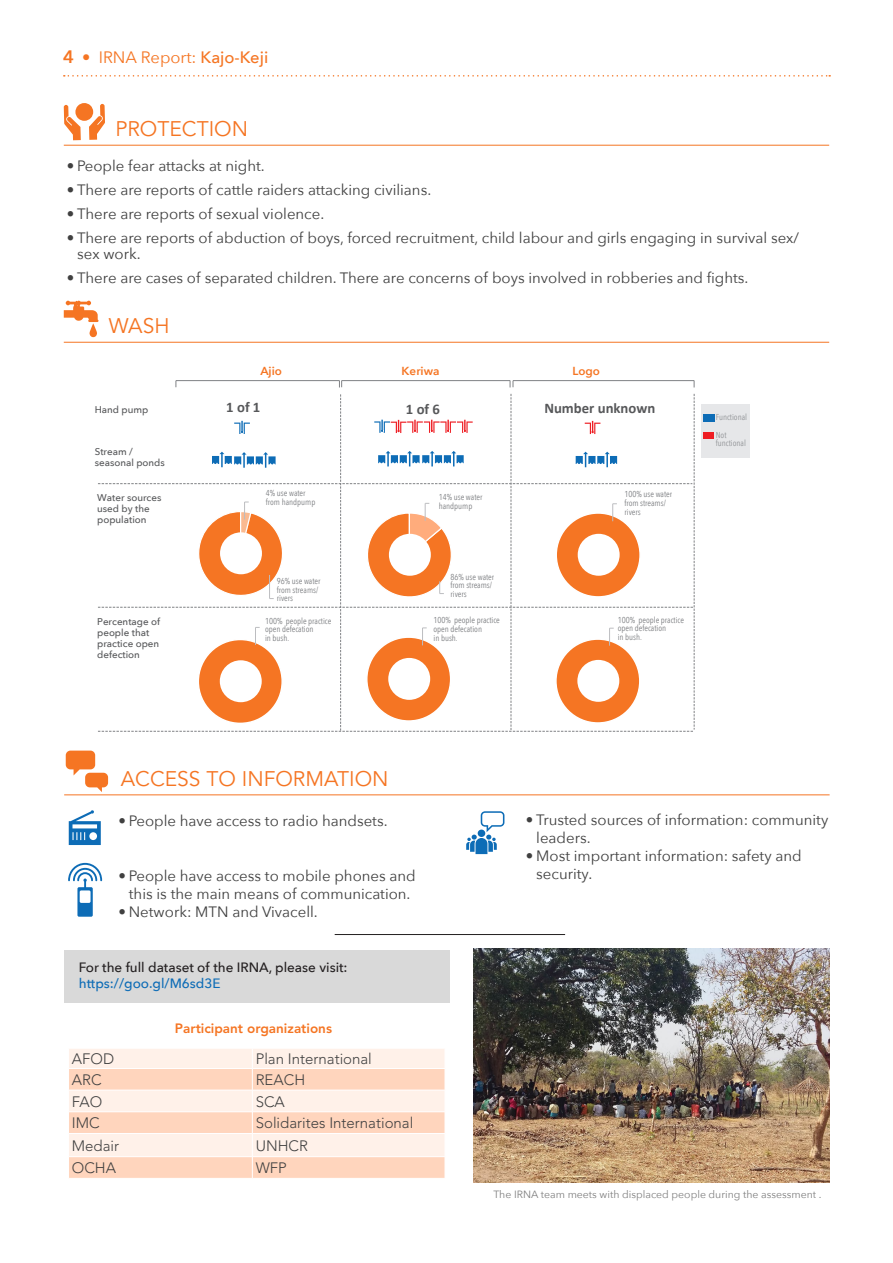
<style>
.page{position:relative;width:893px;height:1263px;background:#fff}
.page>*{position:absolute;margin:0;border:0;box-sizing:border-box;transform-origin:0 0}
.heads3{font:21px "Avenir LT Std";color:#f57523}
.t1{font:16.5px "Avenir Next";color:#f57523}
.t2{font:15px/18px "Avenir Next";color:#404040}
.ocha_table_text{font:300 15px "Avenir LT Std";color:#404040}
.t3{font:700 14.7px "Calibri";color:#57585a}
.t4{font:500 13.5px "Avenir Next";color:#231f20}
.t5{font:800 13.5px "Avenir LT Std";color:#f57523}
.t6{font:500 13.5px "Avenir Next";color:#0d6cb6}
.t7{font:600 11.7px "Avenir Next";color:#f57523}
.ocha_caption{font:10.5px "Avenir Next";color:#808080}
.t8{font:500 9.75px/11.1px "Avenir Next";color:#57585a}
.t9{font:8.55px/8.6px "Avenir Next Condensed";color:#808285}
.t10{font:8.55px/8.6px "Avenir Next Condensed";color:#939598}
.s1{font-weight:600;font-size:18px}
.s2{font-weight:500}
</style>
<div class="page">
<svg style="left:64px;top:75px;width:766px;height:2px"></svg>
<svg style="left:69px;top:1049px;width:376px;height:129px;background:#ffe4d4"></svg>
<hr style="left:64px;top:342px;width:765px;height:1px;background:#f57523">
<svg style="left:64px;top:301px;width:35px;height:37px"></svg>
<hr style="left:64px;top:145px;width:765px;height:1px;background:#f57523">
<svg style="left:64px;top:103px;width:41px;height:37px"></svg>
<img style="left:473px;top:948px;width:356px;height:234px">
<hr style="left:335px;top:934px;width:230px;height:1px;background:#231f20">
<div style="left:64px;top:950px;width:386px;height:53px;background:#d9d9d9"></div>
<hr style="left:176px;top:380px;width:163px;height:1px;background:#808285">
<svg style="left:339px;top:380px;width:3px;height:7px"></svg>
<hr style="left:342px;top:380px;width:168px;height:1px;background:#808285">
<svg style="left:510px;top:380px;width:4px;height:7px"></svg>
<hr style="left:513px;top:380px;width:181px;height:1px;background:#808285">
<div style="left:701px;top:404px;width:48px;height:54px;background:#e6e7e9"></div>
<div style="left:703px;top:414px;width:11px;height:7px;background:#0d6cb6"></div>
<div style="left:703px;top:432px;width:11px;height:7px;background:#ee1d23"></div>
<svg style="left:98px;top:394px;width:597px;height:338px"></svg>
<svg style="left:69px;top:810px;width:32px;height:35px"></svg>
<svg style="left:68px;top:863px;width:34px;height:54px"></svg>
<svg style="left:466px;top:811px;width:38px;height:43px"></svg>
<hr style="left:64px;top:794px;width:766px;height:1px;background:#f57523">
<svg style="left:66px;top:751px;width:42px;height:41px"></svg>
<p class="t1" style="left:63px;top:43px;width:207px"><span class="s1">4</span> <span class="s2">•</span> IRNA Report: <span class="s2">Kajo-Keji</span></p>
<p class="heads3" style="left:115px;top:117px;width:134px">PROTECTION</p>
<p class="t2" style="left:67px;top:156px;width:199px">• People fear attacks at night.</p>
<p class="t2" style="left:67px;top:180px;width:366px">• There are reports of cattle raiders attacking civilians.</p>
<p class="t2" style="left:67px;top:204px;width:259px">• There are reports of sexual violence.</p>
<p class="t2" style="left:77px;top:228px;width:723px;line-height:16.5px;text-indent:-10px">• There are reports of abduction of boys, forced recruitment, child labour and girls engaging in survival sex/ sex work.</p>
<p class="t2" style="left:67px;top:268px;width:683px">• There are cases of separated children. There are concerns of boys involved in robberies and fights.</p>
<p class="heads3" style="left:109px;top:314px;width:62px">WASH</p>
<p class="t7" style="left:260px;top:361px;width:23px">Ajio</p>
<p class="t7" style="left:402px;top:361px;width:39px">Keriwa</p>
<p class="t7" style="left:573px;top:361px;width:29px">Logo</p>
<p class="t8" style="left:95px;top:404px;width:55px">Hand pump</p>
<p class="t3" style="left:226px;top:398px;width:36px">1 of 1</p>
<p class="t3" style="left:406px;top:399px;width:36px">1 of 6</p>
<p class="t3" style="left:544px;top:399px;width:112px">Number unknown</p>
<p class="t8" style="left:95px;top:446px;width:72px">Stream / seasonal ponds</p>
<p class="t8" style="left:97px;top:492px;width:66px">Water sources used by the population</p>
<p class="t8" style="left:97px;top:616px;width:64px">Percentage of people that practice open defection</p>
<p class="t9" style="left:266px;top:489px;width:51px">4% use water from handpump</p>
<p class="t9" style="left:277px;top:576px;width:45px">96% use water from streams/ rivers</p>
<p class="t9" style="left:439px;top:492px;width:45px">14% use water handpump</p>
<p class="t9" style="left:450px;top:572px;width:45px">86% use water from streams/ rivers</p>
<p class="t9" style="left:624px;top:490px;width:49px">100% use water from streams/ rivers</p>
<p class="t9" style="left:265px;top:616px;width:68px">100% people practice open defecation<br>in bush.</p>
<p class="t9" style="left:433px;top:616px;width:68px">100% people practice open defecation<br>in bush.</p>
<p class="t9" style="left:618px;top:615px;width:68px">100% people practice open defecation<br>in bush.</p>
<p class="t10" style="left:716px;top:412px;width:33px">Functional</p>
<p class="t10" style="left:716px;top:430px;width:32px">Not functional</p>
<p class="heads3" style="left:121px;top:766px;width:269px">ACCESS TO INFORMATION</p>
<p class="t2" style="left:118px;top:811px;width:271px">• People have access to radio handsets.</p>
<p class="t2" style="left:118px;top:866px;width:299px;text-align:center">• People have access to mobile phones and this is the main means of communication.</p>
<p class="t2" style="left:118px;top:902px;width:201px">• Network: MTN and Vivacell.</p>
<p class="t4" style="left:79px;top:956px;width:270px">For the full dataset of the IRNA, please visit:</p>
<p class="t6" style="left:79px;top:972px;width:143px">https://goo.gl/M6sd3E</p>
<p class="t5" style="left:175px;top:1020px;width:159px">Participant organizations</p>
<p class="ocha_table_text" style="left:72px;top:1050px;width:44px">AFOD</p>
<p class="ocha_table_text" style="left:256px;top:1050px;width:118px">Plan International</p>
<p class="ocha_table_text" style="left:72px;top:1071px;width:31px">ARC</p>
<p class="ocha_table_text" style="left:256px;top:1071px;width:51px">REACH</p>
<p class="ocha_table_text" style="left:72px;top:1092px;width:32px">FAO</p>
<p class="ocha_table_text" style="left:256px;top:1092px;width:31px">SCA</p>
<p class="ocha_table_text" style="left:72px;top:1114px;width:29px">IMC</p>
<p class="ocha_table_text" style="left:256px;top:1114px;width:159px">Solidarites International</p>
<p class="ocha_table_text" style="left:72px;top:1137px;width:49px">Medair</p>
<p class="ocha_table_text" style="left:256px;top:1137px;width:54px">UNHCR</p>
<p class="ocha_table_text" style="left:72px;top:1159px;width:46px">OCHA</p>
<p class="ocha_table_text" style="left:256px;top:1159px;width:33px">WFP</p>
<p class="t2" style="left:536px;top:810px;width:294px;text-indent:-10px">• Trusted sources of information: community leaders.</p>
<p class="t2" style="left:536px;top:846px;width:267px;text-indent:-10px">• Most important information: safety and security.</p>
<p class="ocha_caption" style="left:493px;top:1185px;width:330px">The IRNA team meets with displaced people during the assessment .</p>
</div>
